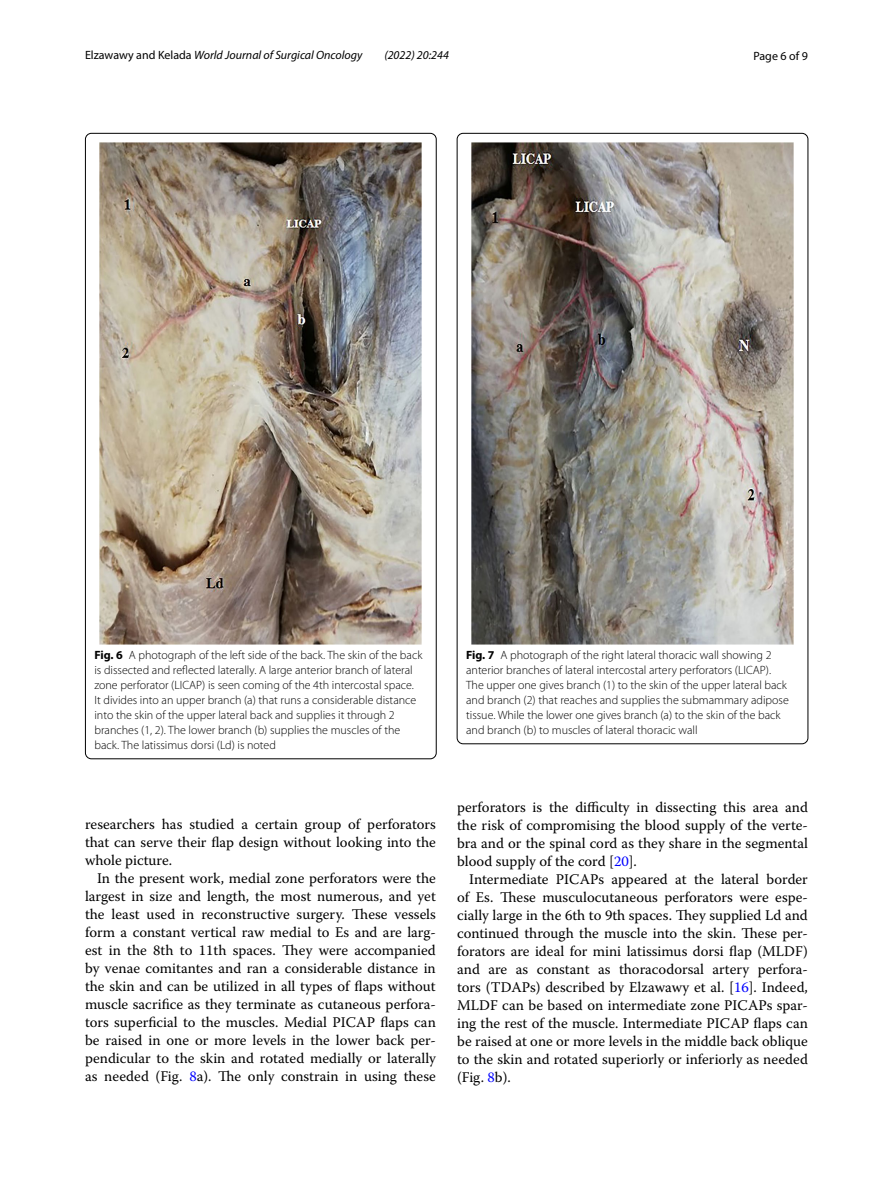
<style>
.page{position:relative;width:893px;height:1187px;background:#fff}
.page>*{position:absolute;margin:0;border:0;box-sizing:border-box;transform-origin:0 0}
.t1{font:14.7px/18px "Warnock Pro";color:#000;text-align:justify}
.t2{font:300 12px/15px "Myriad Pro";color:#000}
.t3{font:italic 12px "Myriad Pro";color:#000}
.t4{font:12px "Myriad Pro";color:#000}
.s1{font-style:normal}
.s2{font-weight:700}
.s3{color:#00f}
</style>
<div class="page">
<img style="left:100px;top:142px;width:322px;height:502px">
<img style="left:472px;top:142px;width:321px;height:502px">
<p class="t3" style="left:85px;top:48px;width:279px"><span class="s1">Elzawawy and Kelada</span> World Journal of Surgical Oncology</p>
<p class="t3" style="left:384px;top:48px;width:66px">(2022) 20:244</p>
<p class="t4" style="left:753px;top:48px;width:56px">Page 6 of 9</p>
<p class="t2" style="left:94px;top:648px;width:329px"><span class="s2">Fig. 6</span> A photograph of the left side of the back. The skin of the back is dissected and reflected laterally. A large anterior branch of lateral zone perforator (LICAP) is seen coming of the 4th intercostal space.<br>It divides into an upper branch (a) that runs a considerable distance into the skin of the upper lateral back and supplies it through 2 branches (1, 2). The lower branch (b) supplies the muscles of the back. The latissimus dorsi (Ld) is noted</p>
<p class="t2" style="left:466px;top:648px;width:324px"><span class="s2">Fig. 7</span> A photograph of the right lateral thoracic wall showing 2 anterior branches of lateral intercostal artery perforators (LICAP).<br>The upper one gives branch (1) to the skin of the upper lateral back and branch (2) that reaches and supplies the submammary adipose tissue. While the lower one gives branch (a) to the skin of the back and branch (b) to muscles of lateral thoracic wall</p>
<p class="t1" style="left:85px;top:815px;width:352px">researchers has studied a certain group of perforators that can serve their flap design without looking into the whole picture.</p>
<p class="t1" style="left:85px;top:869px;width:352px;text-indent:12px">In the present work, medial zone perforators were the largest in size and length, the most numerous, and yet the least used in reconstructive surgery. These vessels form a constant vertical raw medial to Es and are larg&shy;est in the 8th to 11th spaces. They were accompanied by venae comitantes and ran a considerable distance in the skin and can be utilized in all types of flaps without muscle sacrifice as they terminate as cutaneous perfora&shy;tors superficial to the muscles. Medial PICAP flaps can be raised in one or more levels in the lower back per&shy;pendicular to the skin and rotated medially or laterally as needed (Fig. <span class="s3">8</span>a). The only constrain in using these</p>
<p class="t1" style="left:457px;top:797px;width:352px">perforators is the difficulty in dissecting this area and the risk of compromising the blood supply of the verte&shy;bra and or the spinal cord as they share in the segmental blood supply of the cord [<span class="s3">20</span>].</p>
<p class="t1" style="left:457px;top:869px;width:352px;text-indent:12px">Intermediate PICAPs appeared at the lateral border of Es. These musculocutaneous perforators were espe&shy;cially large in the 6th to 9th spaces. They supplied Ld and continued through the muscle into the skin. These per&shy;forators are ideal for mini latissimus dorsi flap (MLDF) and are as constant as thoracodorsal artery perfora&shy;tors (TDAPs) described by Elzawawy et al. [<span class="s3">16</span>]. Indeed, MLDF can be based on intermediate zone PICAPs spar&shy;ing the rest of the muscle. Intermediate PICAP flaps can be raised at one or more levels in the middle back oblique to the skin and rotated superiorly or inferiorly as needed (Fig. <span class="s3">8</span>b).</p>
</div>
